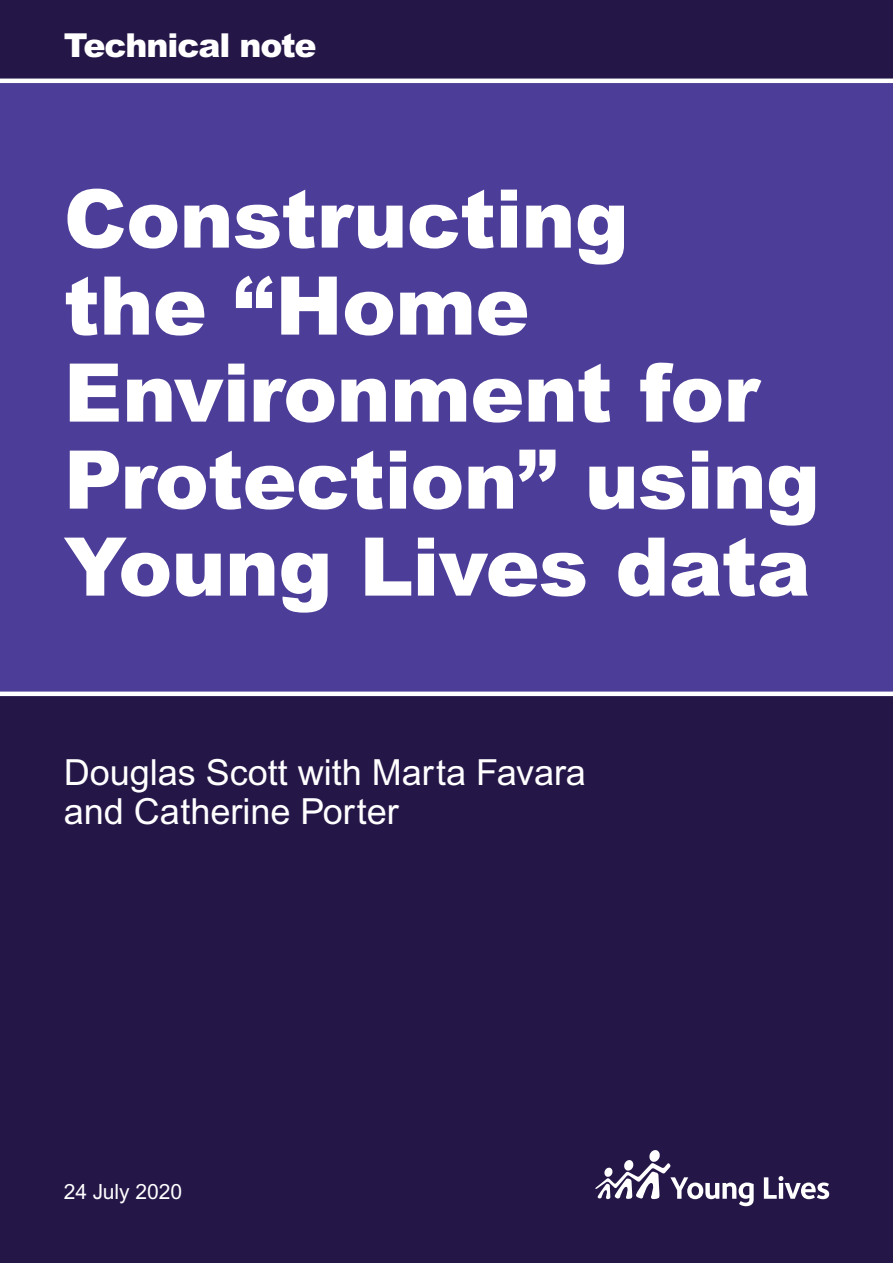
<style>
.page{position:relative;width:893px;height:1263px;background:#fff}
.page>*{position:absolute;margin:0;border:0;box-sizing:border-box;transform-origin:0 0}
.t1{font:900 81px/87px "Arial";letter-spacing:-.01em;color:#fff}
.t2{font:36px/39px "Arial";color:#fff}
.t3{font:900 33px "Arial";letter-spacing:-.03em;color:#fff}
.t4{font:21px "Arial";color:#fff}
</style>
<div class="page">
<div style="left:0;top:694px;width:893px;height:569px;background:#251648"></div>
<div style="left:0;top:0;width:893px;height:81px;background:#251648"></div>
<div style="left:0;top:81px;width:893px;height:613px;background:#4c3d99"></div>
<hr style="left:0;top:692px;width:893px;height:4px;background:#fff">
<hr style="left:0;top:79px;width:893px;height:4px;background:#fff">
<svg style="left:595px;top:1150px;width:159px;height:56px"></svg>
<svg style="left:764px;top:1176px;width:65px;height:23px"></svg>
<p class="t3" style="left:64px;top:24px;width:254px">Technical note</p>
<p class="t1" style="left:64px;top:173px;width:758px">Constructing<br>the “Home<br>Environment for<br>Protection” using<br>Young Lives data</p>
<p class="t2" style="left:64px;top:753px;width:523px">Douglas Scott with Marta Favara and Catherine Porter</p>
<p class="t4" style="left:64px;top:1180px;width:120px">24 July 2020</p>
</div>
